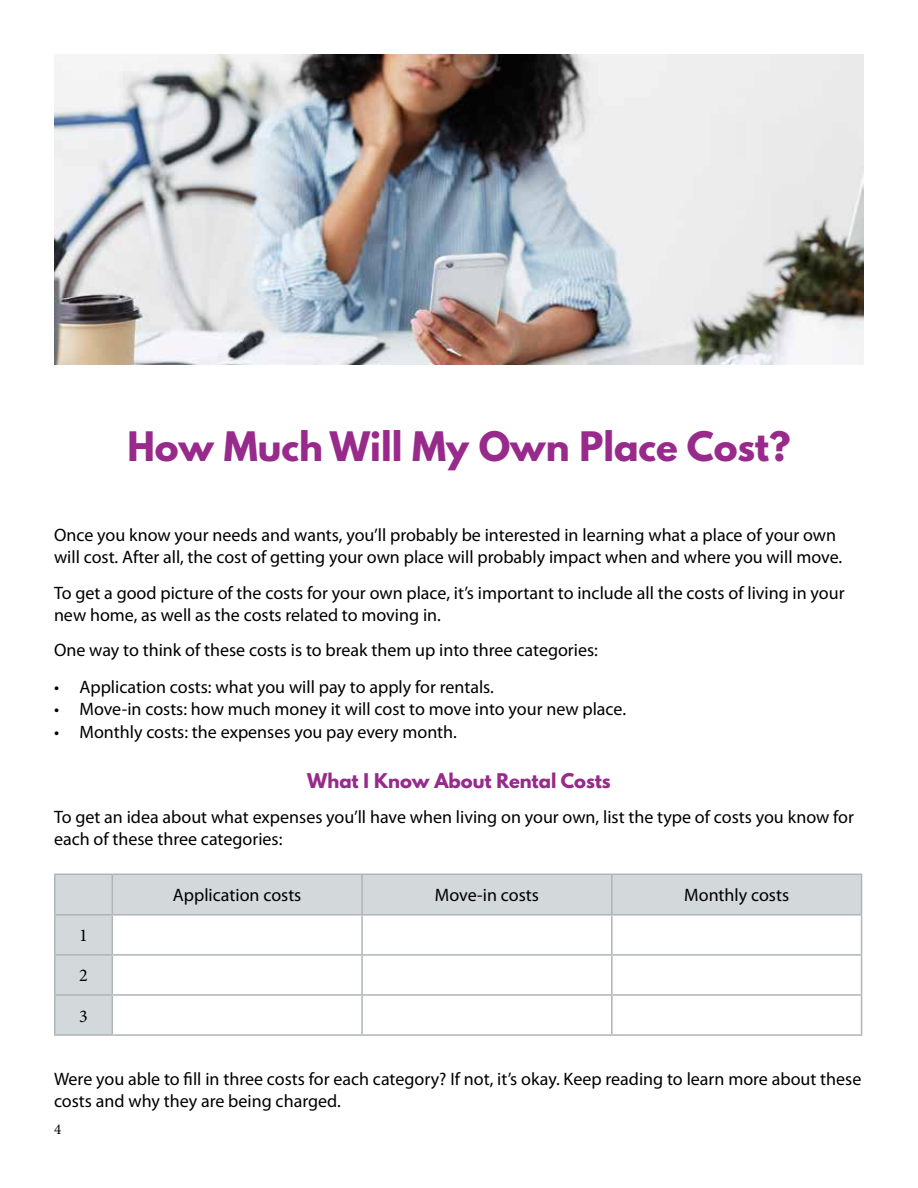
<style>
.page{position:relative;width:918px;height:1188px;background:#fff}
.page>*{position:absolute;margin:0;border:0;box-sizing:border-box;transform-origin:0 0}
.t1{font:700 36px "League Spartan";color:#972a8b}
.t2{font:18px/22px "Myriad Pro";color:#000}
.t3{font:700 18px "League Spartan";color:#972a8b}
.t4{font:18px "Minion Pro";color:#000}
.t5{font:15px "Minion Pro";color:#000}
</style>
<div class="page">
<svg style="left:56px;top:875px;width:805px;height:159px"></svg>
<hr style="left:54px;top:874px;width:58px;height:1px;background:#aeb5b9">
<hr style="left:54px;top:875px;width:2px;height:39px;background:#aeb5b9">
<hr style="left:112px;top:874px;width:250px;height:1px;background:#aeb5b9">
<hr style="left:112px;top:875px;width:1px;height:39px;background:#aeb5b9">
<hr style="left:362px;top:874px;width:250px;height:1px;background:#aeb5b9">
<hr style="left:361px;top:875px;width:2px;height:39px;background:#aeb5b9">
<hr style="left:612px;top:874px;width:250px;height:1px;background:#aeb5b9">
<hr style="left:611px;top:875px;width:2px;height:39px;background:#aeb5b9">
<hr style="left:861px;top:875px;width:1px;height:39px;background:#aeb5b9">
<hr style="left:54px;top:914px;width:58px;height:2px;background:#aeb5b9">
<hr style="left:54px;top:916px;width:2px;height:38px;background:#aeb5b9">
<hr style="left:112px;top:914px;width:250px;height:2px;background:#aeb5b9">
<hr style="left:112px;top:916px;width:1px;height:38px;background:#aeb5b9">
<hr style="left:362px;top:914px;width:250px;height:2px;background:#aeb5b9">
<hr style="left:361px;top:916px;width:2px;height:38px;background:#aeb5b9">
<hr style="left:612px;top:914px;width:250px;height:2px;background:#aeb5b9">
<hr style="left:611px;top:916px;width:2px;height:38px;background:#aeb5b9">
<hr style="left:861px;top:916px;width:1px;height:38px;background:#aeb5b9">
<hr style="left:54px;top:954px;width:58px;height:2px;background:#aeb5b9">
<hr style="left:54px;top:956px;width:2px;height:38px;background:#aeb5b9">
<hr style="left:112px;top:954px;width:250px;height:2px;background:#aeb5b9">
<hr style="left:112px;top:956px;width:1px;height:38px;background:#aeb5b9">
<hr style="left:362px;top:954px;width:250px;height:2px;background:#aeb5b9">
<hr style="left:361px;top:956px;width:2px;height:38px;background:#aeb5b9">
<hr style="left:612px;top:954px;width:250px;height:2px;background:#aeb5b9">
<hr style="left:611px;top:956px;width:2px;height:38px;background:#aeb5b9">
<hr style="left:861px;top:956px;width:1px;height:38px;background:#aeb5b9">
<hr style="left:54px;top:994px;width:58px;height:2px;background:#aeb5b9">
<hr style="left:54px;top:996px;width:2px;height:38px;background:#aeb5b9">
<hr style="left:112px;top:994px;width:250px;height:2px;background:#aeb5b9">
<hr style="left:112px;top:996px;width:1px;height:38px;background:#aeb5b9">
<hr style="left:362px;top:994px;width:250px;height:2px;background:#aeb5b9">
<hr style="left:361px;top:996px;width:2px;height:38px;background:#aeb5b9">
<hr style="left:612px;top:994px;width:250px;height:2px;background:#aeb5b9">
<hr style="left:611px;top:996px;width:2px;height:38px;background:#aeb5b9">
<hr style="left:861px;top:996px;width:1px;height:38px;background:#aeb5b9">
<hr style="left:54px;top:1034px;width:58px;height:2px;background:#aeb5b9">
<hr style="left:112px;top:1034px;width:250px;height:2px;background:#aeb5b9">
<hr style="left:362px;top:1034px;width:250px;height:2px;background:#aeb5b9">
<hr style="left:612px;top:1034px;width:250px;height:2px;background:#aeb5b9">
<img style="left:54px;top:54px;width:810px;height:310px">
<h1 class="t1" style="left:127px;top:418px;width:665px">How Much Will My Own Place Cost?</h1>
<p class="t2" style="left:54px;top:524px;width:790px">Once you know your needs and wants, you’ll probably be interested in learning what a place of your own will cost. After all, the cost of getting your own place will probably impact when and where you will move.</p>
<p class="t2" style="left:54px;top:581px;width:792px">To get a good picture of the costs for your own place, it’s important to include all the costs of living in your new home, as well as the costs related to moving in.</p>
<p class="t2" style="left:54px;top:639px;width:546px">One way to think of these costs is to break them up into three categories:</p>
<p class="t2" style="left:54px;top:675px;width:441px">• Application costs: what you will pay to apply for rentals.</p>
<p class="t2" style="left:54px;top:698px;width:574px">• Move-in costs: how much money it will cost to move into your new place.</p>
<p class="t2" style="left:54px;top:721px;width:404px">• Monthly costs: the expenses you pay every month.</p>
<p class="t3" style="left:307px;top:766px;width:305px">What I Know About Rental Costs</p>
<p class="t2" style="left:54px;top:806px;width:802px">To get an idea about what expenses you’ll have when living on your own, list the type of costs you know for each of these three categories:</p>
<p class="t2" style="left:173px;top:884px;width:130px">Application costs</p>
<p class="t2" style="left:435px;top:884px;width:105px">Move-in costs</p>
<p class="t2" style="left:684px;top:884px;width:106px">Monthly costs</p>
<p class="t4" style="left:79px;top:924px;width:10px">1</p>
<p class="t4" style="left:79px;top:964px;width:10px">2</p>
<p class="t4" style="left:79px;top:1004px;width:10px">3</p>
<p class="t2" style="left:54px;top:1068px;width:809px">Were you able to fill in three costs for each category? If not, it’s okay. Keep reading to learn more about these costs and why they are being charged.</p>
<p class="t5" style="left:54px;top:1119px;width:9px">4</p>
</div>
